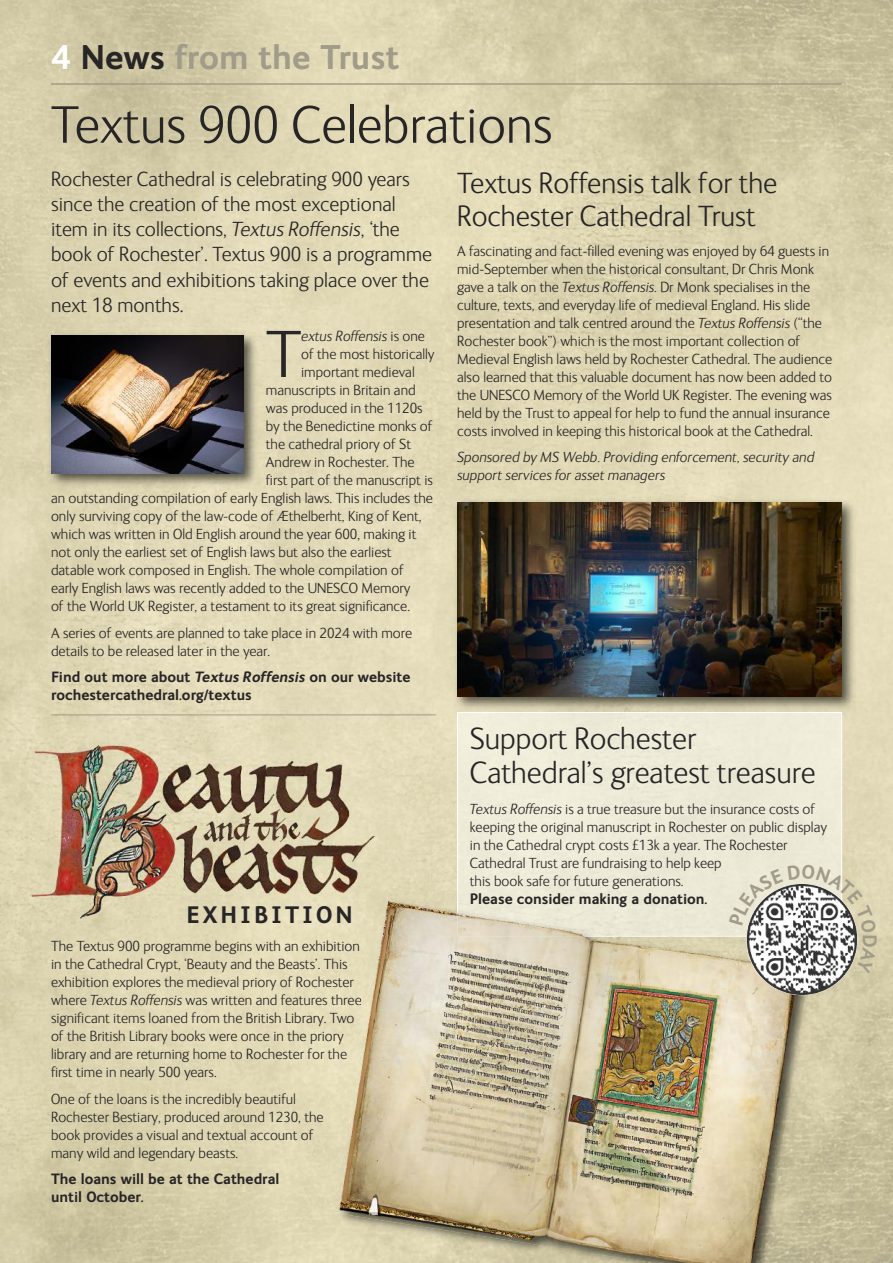
<style>
.page{position:relative;width:893px;height:1263px;background:#fff}
.page>*{position:absolute;margin:0;border:0;box-sizing:border-box;transform-origin:0 0}
.t1{font:300 68.4px "FS Ingrid";color:#272526}
.t2{font:300 54px "FS Ingrid";color:#272526}
.t3{font:700 34.5px "FS Ingrid";color:#a19c89}
.t4{font:300 31.5px/34.7px "FS Ingrid";color:#272526}
.t5{font:300 30px/33px "FS Ingrid";color:#272526}
.t6{font:700 24px "FS Ingrid";letter-spacing:.125em;color:#272526}
.t7{font:300 21px/25.2px "FS Ingrid";color:#272526}
.t8{font:300 15px/18px "FS Ingrid";color:#272526}
.t9{font:700 15px/18px "FS Ingrid";color:#272526}
.t10{font:italic 300 15px/18px "FS Ingrid";color:#272526}
.s1{color:#fff}
.s2{color:#272526}
.s3{font-style:italic}
.s4{font-style:normal}
</style>
<div class="page">
<hr style="left:51px;top:83px;width:791px;height:2px;background:#a19c89">
<hr style="left:51px;top:714px;width:385px;height:1px;background:#a19c89">
<img style="left:44px;top:328px;width:219px;height:165px">
<img style="left:51px;top:336px;width:192px;height:137px">
<img style="left:450px;top:495px;width:411px;height:221px">
<img style="left:457px;top:502px;width:385px;height:194px">
<img style="left:27px;top:743px;width:353px;height:179px">
<div style="left:459px;top:714px;width:381px;height:185px;background:#eeebd8"></div>
<img style="left:810px;top:995px;width:21px;height:268px">
<div style="left:323px;top:922px;width:8px;height:341px;background:#e4dcb8"></div>
<img style="left:371px;top:890px;width:9px;height:9px">
<img style="left:331px;top:899px;width:479px;height:364px">
<img style="left:377px;top:903px;width:3px;height:19px">
<img style="left:457px;top:911px;width:163px;height:25px">
<img style="left:746px;top:974px;width:111px;height:21px">
<svg style="left:729px;top:864px;width:148px;height:110px"></svg>
<h3 class="t3" style="left:51px;top:34px;width:350px"><span class="s1">4</span> <span class="s2">News</span> from the Trust</h3>
<h2 class="t2" style="left:51px;top:90px;width:503px">Textus 900 Celebrations</h2>
<p class="t7" style="left:51px;top:165px;width:383px">Rochester Cathedral is celebrating 900 years since the creation of the most exceptional item in its collections, <span class="s3">Textus Roffensis</span>, ‘the book of Rochester’. Textus 900 is a programme of events and exhibitions taking place over the next 18 months.</p>
<h1 class="t1" style="left:266px;top:311px;width:37px">T</h1>
<p class="t10" style="left:301px;top:326px;width:125px">extus Roffensis <span class="s4">is one</span></p>
<h3 class="t5" style="left:457px;top:165px;width:322px">Textus Roffensis talk for the<br>Rochester Cathedral Trust</h3>
<p class="t8" style="left:457px;top:241px;width:377px">A fascinating and fact-filled evening was enjoyed by 64 guests in mid-September when the historical consultant, Dr Chris Monk gave a talk on the <span class="s3">Textus Roffensis.</span> Dr Monk specialises in the culture, texts, and everyday life of medieval England. His slide presentation and talk centred around the <span class="s3">Textus Roffensis</span> (“the Rochester book”) which is the most important collection of Medieval English laws held by Rochester Cathedral. The audience also learned that this valuable document has now been added to the UNESCO Memory of the World UK Register. The evening was held by the Trust to appeal for help to fund the annual insurance costs involved in keeping this historical book at the Cathedral.</p>
<p class="t10" style="left:457px;top:448px;width:359px">Sponsored by MS Webb. Providing enforcement, security and support services for asset managers</p>
<p class="t8" style="left:301px;top:344px;width:135px">of the most historically</p>
<p class="t8" style="left:301px;top:362px;width:115px">important medieval</p>
<p class="t8" style="left:266px;top:380px;width:151px">manuscripts in Britain and</p>
<p class="t8" style="left:266px;top:398px;width:158px">was produced in the 1120s</p>
<p class="t8" style="left:266px;top:416px;width:168px">by the Benedictine monks of</p>
<p class="t8" style="left:266px;top:434px;width:147px">the cathedral priory of St</p>
<p class="t8" style="left:266px;top:452px;width:150px">Andrew in Rochester. The</p>
<p class="t8" style="left:266px;top:470px;width:168px">first part of the manuscript is</p>
<p class="t8" style="left:51px;top:488px;width:384px">an outstanding compilation of early English laws. This includes the</p>
<p class="t8" style="left:51px;top:506px;width:372px">only surviving copy of the law-code of Æthelberht, King of Kent,</p>
<p class="t8" style="left:51px;top:524px;width:367px">which was written in Old English around the year 600, making it</p>
<p class="t8" style="left:51px;top:542px;width:342px">not only the earliest set of English laws but also the earliest</p>
<p class="t8" style="left:51px;top:560px;width:354px">datable work composed in English. The whole compilation of</p>
<p class="t8" style="left:51px;top:578px;width:361px">early English laws was recently added to the UNESCO Memory</p>
<p class="t8" style="left:51px;top:596px;width:361px">of the World UK Register, a testament to its great significance.</p>
<p class="t8" style="left:51px;top:623px;width:363px">A series of events are planned to take place in 2024 with more details to be released later in the year.</p>
<p class="t9" style="left:51px;top:667px;width:361px">Find out more about <span class="s3">Textus Roffensis</span> on our website rochestercathedral.org/textus</p>
<h3 class="t6" style="left:186px;top:899px;width:168px">EXHIBITION</h3>
<p class="t8" style="left:51px;top:936px;width:312px">The Textus 900 programme begins with an exhibition in the Cathedral Crypt, ‘Beauty and the Beasts’. This exhibition explores the medieval priory of Rochester where <span class="s3">Textus Roffensis</span> was written and features three significant items loaned from the British Library. Two of the British Library books were once in the priory library and are returning home to Rochester for the first time in nearly 500 years.</p>
<p class="t8" style="left:51px;top:1089px;width:274px">One of the loans is the incredibly beautiful Rochester Bestiary, produced around 1230, the book provides a visual and textual account of many wild and legendary beasts.</p>
<p class="t9" style="left:51px;top:1169px;width:230px">The loans will be at the Cathedral until October.</p>
<h3 class="t4" style="left:470px;top:719px;width:347px">Support Rochester<br>Cathedral’s greatest treasure</h3>
<p class="t8" style="left:470px;top:799px;width:359px"><span class="s3">Textus Roffensis</span> is a true treasure but the insurance costs of keeping the original manuscript in Rochester on public display in the Cathedral crypt costs £13k a year. The Rochester Cathedral Trust are fundraising to help keep<br>this book safe for future generations.</p>
<p class="t9" style="left:470px;top:889px;width:239px">Please consider making a donation.</p>
</div>
